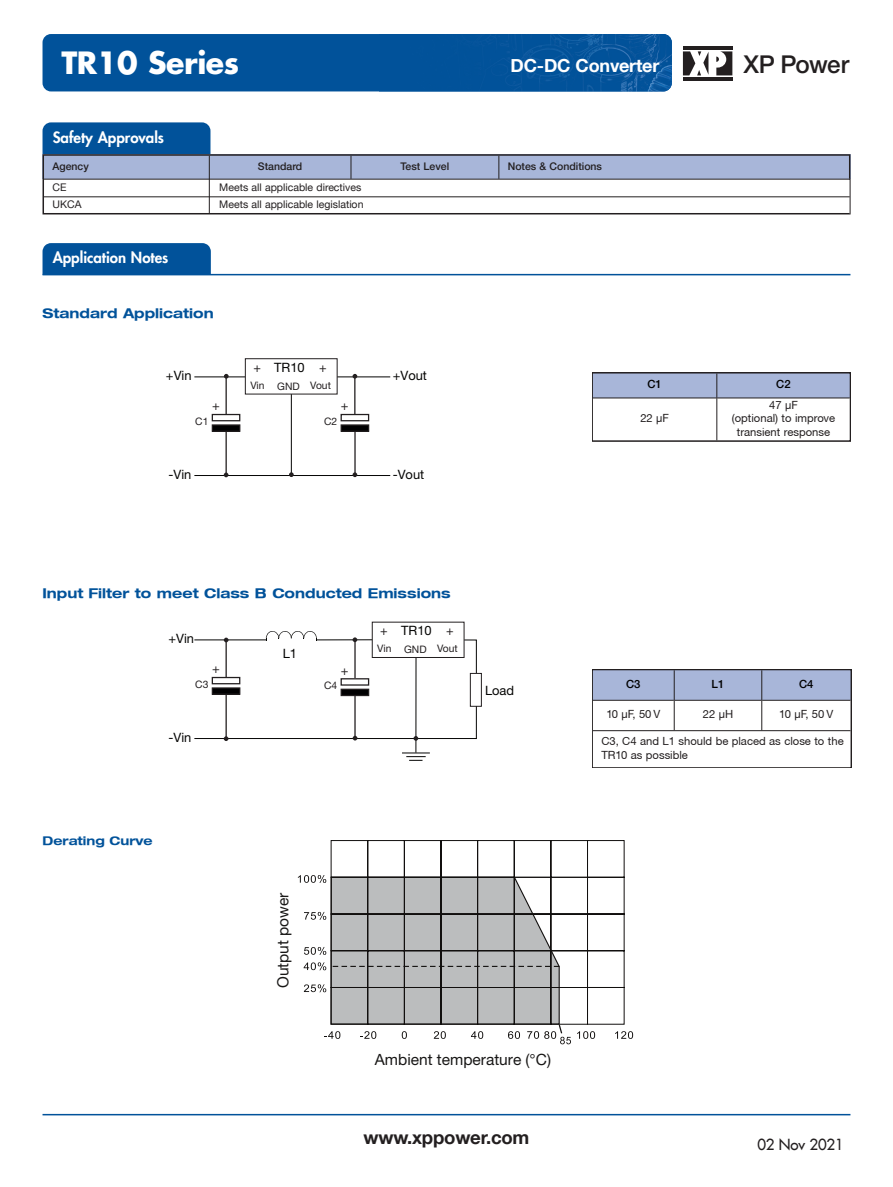
<style>
.page{position:relative;width:893px;height:1187px;background:#fff}
.page>*{position:absolute;margin:0;border:0;box-sizing:border-box;transform-origin:0 0}
.t1{font:700 30px "Futura LT";letter-spacing:-.015em;color:#fff}
.t2{font:500 24.6px "Helvetica Neue";letter-spacing:-.025em;color:#231f20}
.t3{font:700 18.6px "Helvetica Neue LT";letter-spacing:-.01em;color:#231f20}
.t4{font:700 18px "Helvetica Neue LT";letter-spacing:-.01em;color:#fff}
.t5{font:15.45px "Helvetica Neue LT";color:#181716}
.t6{font:800 15px "Futura LT";color:#fff}
.t7{font:15px "Futura LT";letter-spacing:-.01em;color:#231f20}
.t8{font:700 expanded 13.5px "Helvetica Neue LT";color:#01529a}
.t9{font:12.9px "Helvetica Neue CE";color:#050504}
.t10{font:12.9px "Helvetica Neue";color:#231f20}
.t11{font:700 expanded 12px "Helvetica Neue LT";color:#01529a}
.t12{font:11.25px/13.5px "Helvetica Neue CE";color:#231f20;text-align:center}
.t13{font:500 11.25px "Helvetica Neue LT";color:#000}
.t14{font:10.5px "Helvetica Neue LT";color:#231f20}
.t15{font:500 10.5px "Helvetica Neue LT";color:#231f20}
.t16{font:10.35px "Helvetica Neue";color:#231f20}
</style>
<div class="page">
<hr style="left:683px;top:46px;width:49px;height:3px;background:#231f20">
<svg style="left:683px;top:51px;width:25px;height:24px"></svg>
<svg style="left:716px;top:51px;width:16px;height:24px"></svg>
<hr style="left:683px;top:77px;width:49px;height:3px;background:#231f20">
<div style="left:43px;top:34px;width:629px;height:57px;background:#01529a;border-radius:9px"></div>
<img style="left:506px;top:34px;width:166px;height:57px">
<hr style="left:43px;top:1113px;width:807px;height:2px;background:#01529a">
<div style="left:43px;top:243px;width:168px;height:31px;background:#01529a"></div>
<hr style="left:43px;top:274px;width:807px;height:1px;background:#01529a">
<hr style="left:194px;top:376px;width:51px;height:1px;background:#050504">
<hr style="left:194px;top:475px;width:196px;height:1px;background:#050504">
<hr style="left:291px;top:394px;width:1px;height:82px;background:#050504">
<hr style="left:337px;top:376px;width:53px;height:1px;background:#050504">
<hr style="left:415px;top:657px;width:1px;height:95px;background:#050504">
<svg style="left:402px;top:752px;width:28px;height:8px"></svg>
<div style="left:470px;top:673px;width:12px;height:33px;border:1px solid #231f20"></div>
<svg style="left:224px;top:374px;width:5px;height:4px"></svg>
<svg style="left:353px;top:374px;width:4px;height:4px"></svg>
<svg style="left:224px;top:472px;width:4px;height:5px"></svg>
<svg style="left:353px;top:472px;width:4px;height:5px"></svg>
<svg style="left:289px;top:472px;width:5px;height:5px"></svg>
<svg style="left:194px;top:631px;width:283px;height:110px"></svg>
<div style="left:245px;top:358px;width:92px;height:36px;border:1px solid #231f20"></div>
<hr style="left:225px;top:377px;width:2px;height:38px;background:#231f20">
<hr style="left:225px;top:427px;width:2px;height:47px;background:#231f20">
<div style="left:212px;top:425px;width:28px;height:6px;background:#000001"></div>
<div style="left:212px;top:424px;width:28px;height:8px;border:1px solid #231f20"></div>
<div style="left:212px;top:414px;width:28px;height:7px;border:1px solid #231f20"></div>
<hr style="left:354px;top:377px;width:1px;height:39px;background:#231f20">
<hr style="left:354px;top:426px;width:2px;height:48px;background:#231f20">
<div style="left:341px;top:425px;width:28px;height:6px;background:#000001"></div>
<div style="left:341px;top:424px;width:28px;height:8px;border:1px solid #231f20"></div>
<div style="left:341px;top:414px;width:28px;height:7px;border:1px solid #231f20"></div>
<hr style="left:354px;top:641px;width:2px;height:38px;background:#231f20">
<hr style="left:354px;top:691px;width:2px;height:47px;background:#231f20">
<div style="left:341px;top:689px;width:28px;height:6px;background:#000001"></div>
<div style="left:341px;top:688px;width:28px;height:8px;border:1px solid #231f20"></div>
<div style="left:341px;top:678px;width:28px;height:7px;background:#fff"></div>
<div style="left:341px;top:678px;width:28px;height:7px;border:1px solid #231f20"></div>
<hr style="left:225px;top:639px;width:2px;height:39px;background:#231f20">
<hr style="left:225px;top:690px;width:2px;height:47px;background:#231f20">
<div style="left:212px;top:688px;width:28px;height:6px;background:#000001"></div>
<div style="left:212px;top:687px;width:28px;height:7px;border:1px solid #231f20"></div>
<svg style="left:214px;top:678px;width:24px;height:4px"></svg>
<div style="left:212px;top:676px;width:28px;height:8px;border:1px solid #231f20"></div>
<div style="left:592px;top:373px;width:125px;height:25px;background:#a8b6d9"></div>
<div style="left:717px;top:373px;width:133px;height:25px;background:#a8b6d9"></div>
<hr style="left:716px;top:373px;width:1px;height:67px;background:#231f20">
<hr style="left:593px;top:397px;width:123px;height:1px;background:#231f20">
<hr style="left:717px;top:397px;width:133px;height:1px;background:#231f20">
<div style="left:592px;top:669px;width:82px;height:31px;background:#a8b6d9"></div>
<div style="left:674px;top:669px;width:88px;height:31px;background:#a8b6d9"></div>
<div style="left:762px;top:669px;width:89px;height:31px;background:#a8b6d9"></div>
<div style="left:592px;top:669px;width:259px;height:98px;border:2px solid #231f20"></div>
<hr style="left:674px;top:670px;width:1px;height:60px;background:#231f20">
<hr style="left:761px;top:670px;width:1px;height:60px;background:#231f20">
<hr style="left:593px;top:700px;width:81px;height:1px;background:#231f20">
<hr style="left:675px;top:700px;width:86px;height:1px;background:#231f20">
<hr style="left:762px;top:700px;width:88px;height:1px;background:#231f20">
<hr style="left:593px;top:730px;width:257px;height:1px;background:#231f20">
<svg style="left:331px;top:840px;width:294px;height:184px"></svg>
<svg style="left:615px;top:1031px;width:18px;height:7px"></svg>
<svg style="left:298px;top:875px;width:297px;height:169px"></svg>
<div style="left:43px;top:122px;width:167px;height:48px;background:#01529a;border-radius:9px"></div>
<svg style="left:42px;top:153px;width:809px;height:62px"></svg>
<svg style="left:43px;top:156px;width:808px;height:59px"></svg>
<hr style="left:44px;top:196px;width:806px;height:1px;background:#231f20">
<h1 class="t1" style="left:61px;top:43px;width:179px">TR10 Series</h1>
<h2 class="t2" style="left:743px;top:55px;width:107px">XP Power</h2>
<h3 class="t4" style="left:511px;top:54px;width:150px">DC-DC Converter</h3>
<h3 class="t6" style="left:53px;top:127px;width:113px">Safety Approvals</h3>
<p class="t15" style="left:53px;top:162px;width:38px">Agency</p>
<p class="t15" style="left:258px;top:162px;width:46px">Standard</p>
<p class="t15" style="left:401px;top:162px;width:50px">Test Level</p>
<p class="t15" style="left:508px;top:162px;width:96px">Notes &amp; Conditions</p>
<p class="t14" style="left:53px;top:183px;width:15px">CE</p>
<p class="t14" style="left:219px;top:183px;width:144px">Meets all applicable directives</p>
<p class="t14" style="left:53px;top:200px;width:30px">UKCA</p>
<p class="t14" style="left:219px;top:200px;width:146px">Meets all applicable legislation</p>
<h3 class="t6" style="left:53px;top:248px;width:117px">Application Notes</h3>
<p class="t8" style="left:43px;top:305px;width:173px">Standard Application</p>
<p class="t9" style="left:166px;top:368px;width:27px">+Vin</p>
<p class="t9" style="left:274px;top:360px;width:32px">TR10</p>
<p class="t10" style="left:253px;top:360px;width:9px">+</p>
<p class="t10" style="left:319px;top:360px;width:9px">+</p>
<p class="t16" style="left:250px;top:379px;width:16px">Vin</p>
<p class="t16" style="left:310px;top:379px;width:22px">Vout</p>
<p class="t16" style="left:277px;top:380px;width:24px">GND</p>
<p class="t9" style="left:393px;top:368px;width:36px">+Vout</p>
<p class="t10" style="left:212px;top:398px;width:9px">+</p>
<p class="t10" style="left:341px;top:398px;width:9px">+</p>
<p class="t16" style="left:195px;top:415px;width:15px">C1</p>
<p class="t16" style="left:324px;top:415px;width:15px">C2</p>
<p class="t9" style="left:169px;top:467px;width:24px">-Vin</p>
<p class="t9" style="left:393px;top:467px;width:33px">-Vout</p>
<p class="t8" style="left:43px;top:584px;width:410px">Input Filter to meet Class B Conducted Emissions</p>
<p class="t9" style="left:169px;top:631px;width:27px">+Vin</p>
<p class="t10" style="left:212px;top:661px;width:9px">+</p>
<p class="t16" style="left:195px;top:678px;width:15px">C3</p>
<p class="t9" style="left:169px;top:729px;width:24px">-Vin</p>
<p class="t11" style="left:43px;top:833px;width:112px">Derating Curve</p>
<p class="t9" style="left:283px;top:645px;width:16px">L1</p>
<p class="t10" style="left:341px;top:662px;width:9px">+</p>
<p class="t16" style="left:324px;top:679px;width:15px">C4</p>
<p class="t9" style="left:401px;top:623px;width:32px">TR10</p>
<p class="t10" style="left:380px;top:623px;width:9px">+</p>
<p class="t10" style="left:446px;top:623px;width:9px">+</p>
<p class="t16" style="left:377px;top:642px;width:16px">Vin</p>
<p class="t16" style="left:437px;top:642px;width:22px">Vout</p>
<p class="t16" style="left:404px;top:643px;width:24px">GND</p>
<p class="t9" style="left:485px;top:682px;width:31px">Load</p>
<h3 class="t5" style="left:274px;top:987px;width:97px;rotate:-90deg">Output power</h3>
<h3 class="t5" style="left:375px;top:1050px;width:178px">Ambient temperature (°C)</h3>
<h3 class="t3" style="left:363px;top:1125px;width:167px">www.xppower.com</h3>
<p class="t13" style="left:647px;top:380px;width:16px">C1</p>
<p class="t13" style="left:776px;top:380px;width:16px">C2</p>
<p class="t12" style="left:640px;top:412px;width:30px">22 μF</p>
<p class="t12" style="left:732px;top:399px;width:105px">47 μF<br>(optional) to improve transient response</p>
<p class="t13" style="left:626px;top:680px;width:16px">C3</p>
<p class="t13" style="left:712px;top:680px;width:14px">L1</p>
<p class="t13" style="left:799px;top:680px;width:16px">C4</p>
<p class="t12" style="left:606px;top:708px;width:56px">10 μF, 50 V</p>
<p class="t12" style="left:703px;top:708px;width:32px">22 μH</p>
<p class="t12" style="left:779px;top:708px;width:56px">10 μF, 50 V</p>
<p class="t12" style="left:601px;top:735px;width:244px;text-align:left">C3, C4 and L1 should be placed as close to the<br>TR10 as possible</p>
<h3 class="t7" style="left:757px;top:1134px;width:88px">02 Nov 2021</h3>
</div>
